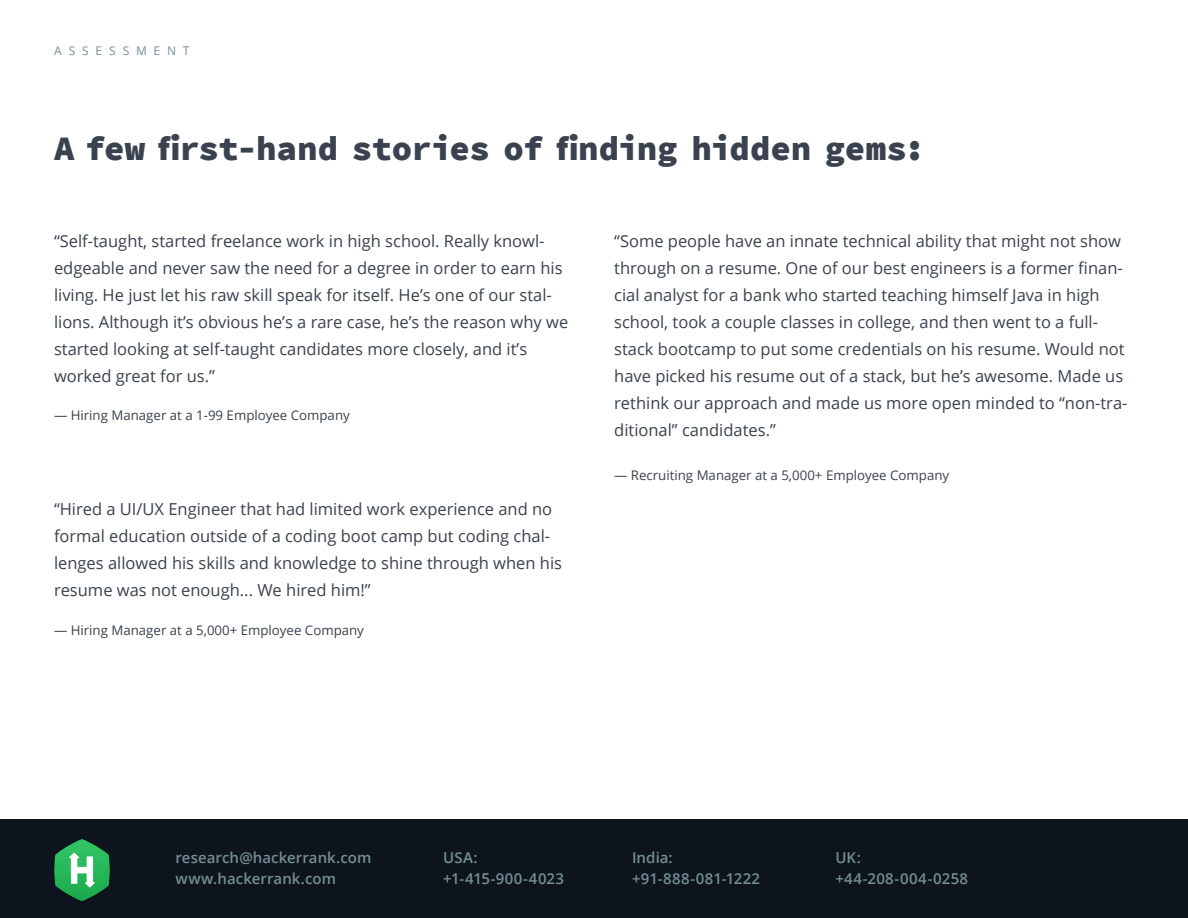
<style>
.page{position:relative;width:1188px;height:918px;background:#fff}
.page>*{position:absolute;margin:0;border:0;box-sizing:border-box;transform-origin:0 0}
.t1{font:900 34.05px "Source Code Pro";letter-spacing:-.015em;color:#39424e}
.t2{font:16.5px/27px "Open Sans";color:#39424e}
.t3{font:600 15px/21px "Open Sans";letter-spacing:.005em;color:#738f93}
.t4{font:13.2px "Open Sans";color:#39424e}
.t5{font:12px "Open Sans";letter-spacing:.575em;color:#738f93}
</style>
<div class="page">
<div style="left:1px;top:819px;width:1187px;height:99px;background:#0e141e"></div>
<img style="left:54px;top:839px;width:56px;height:62px">
<p class="t5" style="left:54px;top:42px;width:137px">ASSESSMENT</p>
<p class="t1" style="left:54px;top:127px;width:872px">A few first-hand stories of finding hidden gems:</p>
<p class="t2" style="left:54px;top:227px;width:516px">“Self-taught, started freelance work in high school. Really knowl&shy;edgeable and never saw the need for a degree in order to earn his living. He just let his raw skill speak for itself. He’s one of our stal&shy;lions. Although it’s obvious he’s a rare case, he’s the reason why we started looking at self-taught candidates more closely, and it’s worked great for us.”</p>
<p class="t2" style="left:614px;top:227px;width:515px">“Some people have an innate technical ability that might not show through on a resume. One of our best engineers is a former finan&shy;cial analyst for a bank who started teaching himself Java in high school, took a couple classes in college, and then went to a full&shy;stack bootcamp to put some credentials on his resume. Would not have picked his resume out of a stack, but he’s awesome. Made us rethink our approach and made us more open minded to “non-tra&shy;ditional” candidates.”</p>
<p class="t4" style="left:54px;top:407px;width:297px">— Hiring Manager at a 1-99 Employee Company</p>
<p class="t2" style="left:54px;top:495px;width:510px">“Hired a UI/UX Engineer that had limited work experience and no formal education outside of a coding boot camp but coding chal&shy;lenges allowed his skills and knowledge to shine through when his resume was not enough... We hired him!”</p>
<p class="t4" style="left:54px;top:621px;width:311px">— Hiring Manager at a 5,000+ Employee Company</p>
<p class="t4" style="left:614px;top:466px;width:336px">— Recruiting Manager at a 5,000+ Employee Company</p>
<p class="t3" style="left:175px;top:847px;width:198px">research@hackerrank.com www.hackerrank.com</p>
<p class="t3" style="left:443px;top:847px;width:122px">USA: +1-415-900-4023</p>
<p class="t3" style="left:632px;top:847px;width:130px">India: +91-888-081-1222</p>
<p class="t3" style="left:835px;top:847px;width:134px">UK: +44-208-004-0258</p>
</div>
